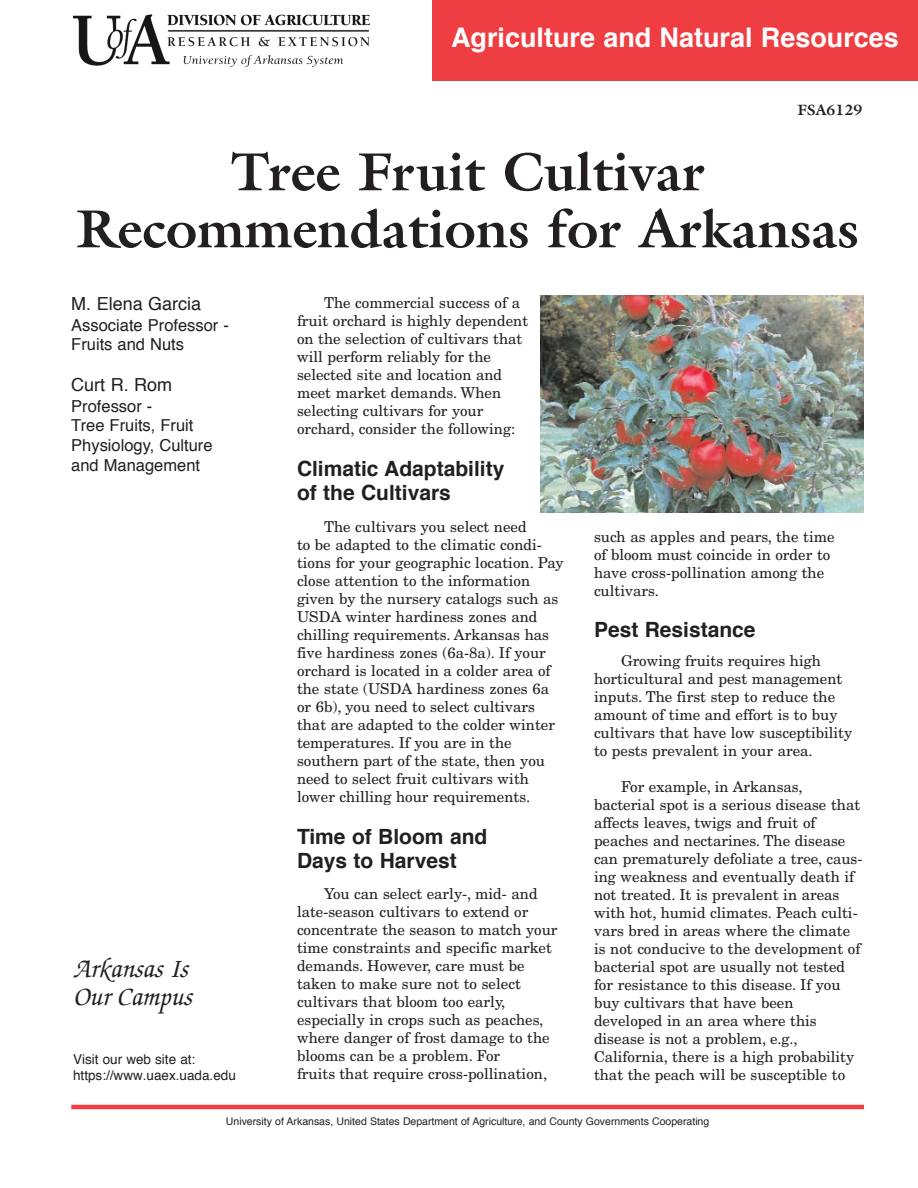
<style>
.page{position:relative;width:918px;height:1188px;background:#fff}
.page>*{position:absolute;margin:0;border:0;box-sizing:border-box;transform-origin:0 0}
.t1{font:700 54px/57px "Galliard";color:#231f20;text-align:center}
.t2{font:700 27px "Helvetica";color:#fff}
.t3{font:italic 500 27px/28.5px "Zapf Chancery";color:#231f20}
.t4{font:700 21px/24px "Helvetica";color:#231f20}
.t5{font:18px "Helvetica";color:#231f20}
.t6{font:16.5px/19.8px "Helvetica";color:#231f20}
.t7{font:15px/18px "New Century Schlbk";color:#231f20}
.t8{font:700 15px "Galliard";color:#231f20}
.t9{font:13.5px/16.2px "Helvetica";color:#231f20}
.t10{font:10.5px "Helvetica";color:#231f20}
</style>
<div class="page">
<hr style="left:71px;top:1105px;width:793px;height:4px;background:#ef3e42">
<div style="left:432px;top:0;width:486px;height:81px;background:#ef3e42"></div>
<img style="left:540px;top:296px;width:324px;height:217px">
<img style="left:73px;top:14px;width:297px;height:52px">
<p class="t2" style="left:451px;top:27px;width:449px">Agriculture and Natural Resources</p>
<p class="t8" style="left:797px;top:104px;width:67px">FSA6129</p>
<h1 class="t1" style="left:76px;top:149px;width:784px">Tree Fruit Cultivar<br>Recommendations for Arkansas</h1>
<p class="t5" style="left:71px;top:296px;width:131px">M. Elena Garcia</p>
<p class="t6" style="left:71px;top:316px;width:159px">Associate Professor -<br>Fruits and Nuts</p>
<p class="t5" style="left:71px;top:377px;width:102px">Curt R. Rom</p>
<p class="t6" style="left:71px;top:397px;width:143px">Professor -<br>Tree Fruits, Fruit<br>Physiology, Culture and Management</p>
<p class="t7" style="left:297px;top:295px;width:233px;text-indent:27px">The commercial success of a fruit orchard is highly dependent on the selection of cultivars that will perform reliably for the selected site and location and meet market demands. When selecting cultivars for your orchard, consider the following:</p>
<p class="t4" style="left:297px;top:458px;width:209px">Climatic Adaptability of the Cultivars</p>
<p class="t7" style="left:297px;top:519px;width:268px;text-indent:27px">The cultivars you select need<br>to be adapted to the climatic condi&shy;tions for your geographic location. Pay close attention to the information given by the nursery catalogs such as USDA winter hardiness zones and chilling requirements. Arkansas has five hardiness zones (6a-8a). If your orchard is located in a colder area of the state (USDA hardiness zones 6a or 6b), you need to select cultivars that are adapted to the colder winter temperatures. If you are in the southern part of the state, then you need to select fruit cultivars with lower chilling hour requirements.</p>
<p class="t4" style="left:297px;top:826px;width:192px">Time of Bloom and<br>Days to Harvest</p>
<p class="t7" style="left:297px;top:886px;width:262px;text-indent:27px">You can select early-, mid- and late-season cultivars to extend or concentrate the season to match your time constraints and specific market demands. However, care must be taken to make sure not to select cultivars that bloom too early, especially in crops such as peaches, where danger of frost damage to the blooms can be a problem. For<br>fruits that require cross-pollination,</p>
<p class="t7" style="left:594px;top:529px;width:242px">such as apples and pears, the time of bloom must coincide in order to have cross-pollination among the cultivars.</p>
<h3 class="t4" style="left:594px;top:620px;width:163px">Pest Resistance</h3>
<p class="t7" style="left:594px;top:653px;width:260px;text-indent:27px">Growing fruits requires high horticultural and pest management inputs. The first step to reduce the amount of time and effort is to buy cultivars that have low susceptibility to pests prevalent in your area.</p>
<p class="t7" style="left:594px;top:779px;width:270px;text-indent:27px">For example, in Arkansas, bacterial spot is a serious disease that affects leaves, twigs and fruit of peaches and nectarines. The disease can prematurely defoliate a tree, caus&shy;ing weakness and eventually death if not treated. It is prevalent in areas with hot, humid climates. Peach culti&shy;vars bred in areas where the climate is not conducive to the development of bacterial spot are usually not tested for resistance to this disease. If you buy cultivars that have been developed in an area where this disease is not a problem, e.g., California, there is a high probability that the peach will be susceptible to</p>
<p class="t10" style="left:226px;top:1117px;width:485px">University of Arkansas, United States Department of Agriculture, and County Governments Cooperating</p>
<p class="t3" style="left:73px;top:957px;width:120px">Arkansas Is<br>Our Campus</p>
<p class="t9" style="left:73px;top:1052px;width:164px">Visit our web site at: https://www.uaex.uada.edu</p>
</div>
